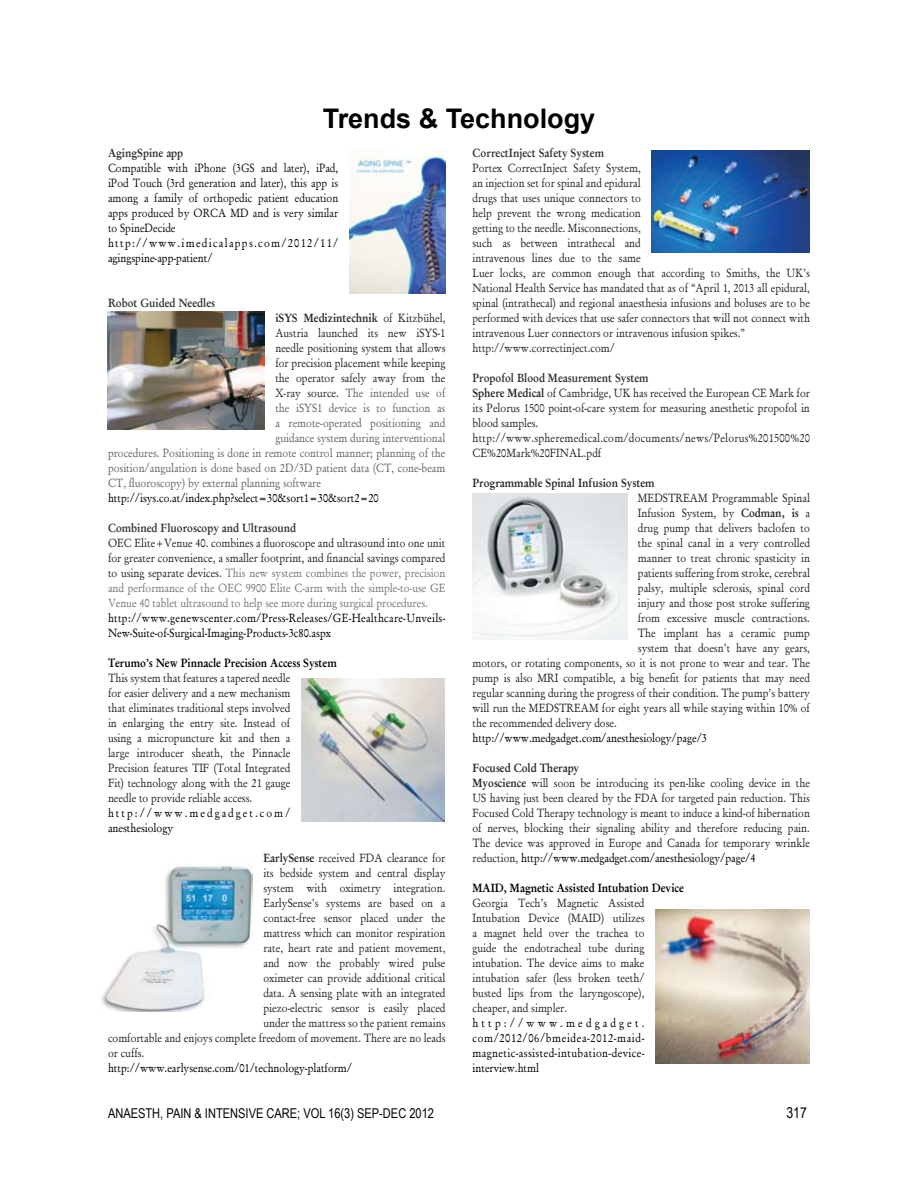
<style>
.page{position:relative;width:918px;height:1188px;background:#fff}
.page>*{position:absolute;margin:0;border:0;box-sizing:border-box;transform-origin:0 0}
.t1{font:700 27px "Arial";color:#000}
.t2{font:15px "Arial Narrow";color:#000}
.t3{font:13.5px "Arial Narrow";color:#000}
.t4{font:12px/15px "Garamond";color:#272727;scale:.9 1}
.t5{font:12px/15px "Garamond";color:#777;text-align:justify;scale:.9 1}
.t6{font:12px "Garamond";color:#666;scale:.9 1}
.t7{font:12px/15px "Garamond";color:#000;text-align:justify;scale:.9 1}
.t8{font:12px/15px "Garamond";color:#111;text-align:justify;scale:.9 1}
.t9{font:12px/15px "Garamond";letter-spacing:.025em;color:#000;scale:.9 1}
.t10{font:600 12px "Garamond";color:#333;scale:.9 1}
.t11{font:700 12px "Garamond";color:#272727;scale:.9 1}
.t12{font:12px/15px "Garamond";letter-spacing:.12em;color:#000;scale:.9 1}
.t13{font:12px/15px "Garamond";letter-spacing:.185em;color:#000;scale:.9 1}
.t14{font:700 12px "Garamond";color:#000;scale:.9 1}
.s1{font-weight:400}
.s2{color:#272727}
.s3{font-weight:600;color:#000}
.s4{font-family:"Garamond Antiqua"}
.s5{font-weight:700}
.s6{font-weight:600;color:#333}
.s7{color:#000}
</style>
<div class="page">
<img style="left:349px;top:149px;width:97px;height:145px">
<img style="left:108px;top:311px;width:157px;height:118px">
<img style="left:301px;top:678px;width:144px;height:144px">
<img style="left:101px;top:863px;width:152px;height:148px">
<img style="left:652px;top:150px;width:158px;height:102px">
<img style="left:472px;top:494px;width:155px;height:145px">
<img style="left:655px;top:909px;width:155px;height:155px">
<h1 class="t1" style="left:323px;top:100px;width:274px">Trends &amp; Technology</h1>
<p class="t10" style="left:108px;top:145px;width:85px">AgingSpine app</p>
<p class="t8" style="left:108px;top:160px;width:257px">Compatible with iPhone (3GS and later), iPad, iPod Touch (3rd generation and later), this app is among a family of orthopedic patient education apps produced by ORCA MD and is very similar to SpineDecide</p>
<p class="t12" style="left:108px;top:235px;width:257px">http://www.imedicalapps.com/2012/11/ agingspine-app-patient/</p>
<p class="t10" style="left:108px;top:295px;width:121px">Robot Guided Needles</p>
<p class="t11" style="left:275px;top:310px;width:191px">iSYS Medizintechnik <span class="s1">of Kitzbühel,</span></p>
<p class="t4" style="left:275px;top:325px;width:190px">Austria launched its new iSYS-1</p>
<p class="t4" style="left:275px;top:340px;width:191px">needle positioning system that allows</p>
<p class="t4" style="left:275px;top:355px;width:191px">for precision placement while keeping</p>
<p class="t4" style="left:275px;top:370px;width:191px">the operator safely away from the</p>
<p class="t6" style="left:275px;top:385px;width:190px"><span class="s2">X-ray source.</span> The intended use of</p>
<p class="t6" style="left:275px;top:400px;width:190px">the iSYS1 device is to function as</p>
<p class="t6" style="left:275px;top:415px;width:191px">a remote-operated positioning and</p>
<p class="t6" style="left:275px;top:430px;width:191px">guidance system during interventional</p>
<p class="t6" style="left:108px;top:445px;width:376px">procedures. Positioning is done in remote control manner; planning of the</p>
<p class="t6" style="left:108px;top:460px;width:376px">position/angulation is done based on 2D/3D patient data (CT, cone-beam</p>
<p class="t6" style="left:108px;top:475px;width:238px">CT, fluoroscopy) by external planning software</p>
<p class="t7" style="left:108px;top:490px;width:302px">http://isys.co.at/index.php?select=30&amp;sort1=30&amp;sort2=20</p>
<p class="t10" style="left:108px;top:520px;width:211px">Combined Fluoroscopy and Ultrasound</p>
<p class="t5" style="left:108px;top:535px;width:377px"><span class="s2">OEC Elite+Venue 40. combines a fluoroscope and ultrasound into one unit for greater convenience, a smaller footprint, and financial savings compared to using separate devices.</span> This new system combines the power, precision and performance of the OEC 9900 Elite C-arm with the simple-to-use GE Venue 40 tablet ultrasound to help see more during surgical procedures.</p>
<p class="t9" style="left:108px;top:610px;width:377px">http://www.genewscenter.com/Press-Releases/GE-Healthcare-Unveils-<br>New-Suite-of-Surgical-Imaging-Products-3c80.aspx</p>
<p class="t4" style="left:108px;top:655px;width:256px"><span class="s3">Terumo’s New Pinnacle Precision Access System </span><span class="s4">This</span> system that features a tapered needle<br>for easier delivery and a new mechanism<br>that eliminates traditional steps involved<br>in enlarging the entry site. Instead of<br>using a micropuncture kit and then a<br>large introducer sheath, the Pinnacle<br>Precision features TIF (Total Integrated<br>Fit) technology along with the 21 gauge<br>needle to provide reliable access.</p>
<p class="t13" style="left:108px;top:805px;width:204px">http://www.medgadget.com/ anesthesiology</p>
<p class="t4" style="left:263px;top:850px;width:204px"><span class="s5">EarlySense</span> received FDA clearance for</p>
<p class="t4" style="left:263px;top:865px;width:204px">its bedside system and central display</p>
<p class="t4" style="left:263px;top:880px;width:204px">system with oximetry integration.</p>
<p class="t4" style="left:263px;top:895px;width:204px">EarlySense’s systems are based on a</p>
<p class="t4" style="left:263px;top:910px;width:204px">contact-free sensor placed under the</p>
<p class="t4" style="left:263px;top:925px;width:204px">mattress which can monitor respiration</p>
<p class="t4" style="left:263px;top:940px;width:204px">rate, heart rate and patient movement,</p>
<p class="t4" style="left:263px;top:955px;width:204px">and now the probably wired pulse</p>
<p class="t4" style="left:263px;top:970px;width:204px">oximeter can provide additional critical</p>
<p class="t4" style="left:263px;top:985px;width:204px">data. A sensing plate with an integrated</p>
<p class="t4" style="left:263px;top:1000px;width:204px">piezo-electric sensor is easily placed</p>
<p class="t4" style="left:263px;top:1015px;width:204px">under the mattress so the patient remains</p>
<p class="t4" style="left:108px;top:1030px;width:376px">comfortable and enjoys complete freedom of movement. There are no leads</p>
<p class="t4" style="left:108px;top:1045px;width:42px">or cuffs.</p>
<p class="t7" style="left:108px;top:1060px;width:273px">http://www.earlysense.com/01/technology-platform/</p>
<p class="t10" style="left:472px;top:145px;width:148px">CorrectInject Safety System</p>
<p class="t4" style="left:472px;top:160px;width:376px">Portex CorrectInject Safety System,<br>an injection set for spinal and epidural<br>drugs that uses unique connectors to<br>help prevent the wrong medication<br>getting to the needle. Misconnections,<br>such as between intrathecal and<br>intravenous lines due to the same<br>Luer locks, are common enough that according to Smiths, the UK’s National Health Service has mandated that as of “April 1, 2013 all epidural, spinal (intrathecal) and regional anaesthesia infusions and boluses are to be performed with devices that use safer connectors that will not connect with intravenous Luer connectors or intravenous infusion spikes.” http://www.correctinject.com/</p>
<p class="t4" style="left:472px;top:370px;width:376px"><span class="s6">Propofol Blood Measurement System<br></span><span class="s5">Sphere Medical</span> of Cambridge, UK has received the European CE Mark for its Pelorus 1500 point-of-care system for measuring anesthetic propofol in blood samples. http://www.spheremedical.com/documents/news/Pelorus%201500%20<br>CE%20Mark%20FINAL.pdf</p>
<p class="t11" style="left:472px;top:475px;width:204px">Programmable Spinal Infusion System</p>
<p class="t4" style="left:638px;top:490px;width:193px">MEDSTREAM Programmable Spinal</p>
<p class="t4" style="left:638px;top:505px;width:193px">Infusion System, by <span class="s5">Codman, is</span> a</p>
<p class="t4" style="left:638px;top:520px;width:193px">drug pump that delivers baclofen to</p>
<p class="t4" style="left:638px;top:535px;width:193px">the spinal canal in a very controlled</p>
<p class="t4" style="left:638px;top:550px;width:193px">manner to treat chronic spasticity in</p>
<p class="t4" style="left:638px;top:565px;width:193px">patients suffering from stroke, cerebral</p>
<p class="t4" style="left:638px;top:580px;width:193px">palsy, multiple sclerosis, spinal cord</p>
<p class="t4" style="left:638px;top:595px;width:193px">injury and those post stroke suffering</p>
<p class="t4" style="left:638px;top:610px;width:193px">from excessive muscle contractions.</p>
<p class="t4" style="left:638px;top:625px;width:193px">The implant has a ceramic pump</p>
<p class="t4" style="left:638px;top:640px;width:193px">system that doesn’t have any gears,</p>
<p class="t4" style="left:472px;top:655px;width:377px">motors, or rotating components, so it is not prone to wear and tear. The</p>
<p class="t4" style="left:472px;top:670px;width:377px">pump is also MRI compatible, a big benefit for patients that may need</p>
<p class="t4" style="left:472px;top:685px;width:377px">regular scanning during the progress of their condition. The pump’s battery</p>
<p class="t4" style="left:472px;top:700px;width:376px">will run the MEDSTREAM for eight years all while staying within 10% of</p>
<p class="t4" style="left:472px;top:715px;width:162px">the recommended delivery dose.</p>
<p class="t7" style="left:472px;top:730px;width:262px">http://www.medgadget.com/anesthesiology/page/3</p>
<p class="t4" style="left:472px;top:760px;width:376px"><span class="s5">Focused Cold Therapy<br>Myoscience</span> will soon be introducing its pen-like cooling device in the US having just been cleared by the FDA for targeted pain reduction. This Focused Cold Therapy technology is meant to induce a kind-of hibernation of nerves, blocking their signaling ability and therefore reducing pain.<br>The device was approved in Europe and Canada for temporary wrinkle reduction, <span class="s7">http://www.medgadget.com/anesthesiology/page/4</span></p>
<p class="t14" style="left:472px;top:880px;width:236px">MAID, Magnetic Assisted Intubation Device</p>
<p class="t4" style="left:472px;top:895px;width:193px;text-align:justify">Georgia Tech’s Magnetic Assisted Intubation Device (MAID) utilizes a magnet held over the trachea to guide the endotracheal tube during intubation. The device aims to make intubation safer (less broken teeth/ busted lips from the laryngoscope), cheaper, and simpler.</p>
<p class="t7" style="left:472px;top:1015px;width:193px">http://www.medgadget. com/2012/06/bmeidea-2012-maid&shy;magnetic-assisted-intubation-device&shy;interview.html</p>
<p class="t3" style="left:108px;top:1103px;width:328px">ANAESTH, PAIN &amp; INTENSIVE CARE; VOL 16(3) SEP-DEC 2012</p>
<p class="t2" style="left:786px;top:1102px;width:22px">317</p>
</div>
